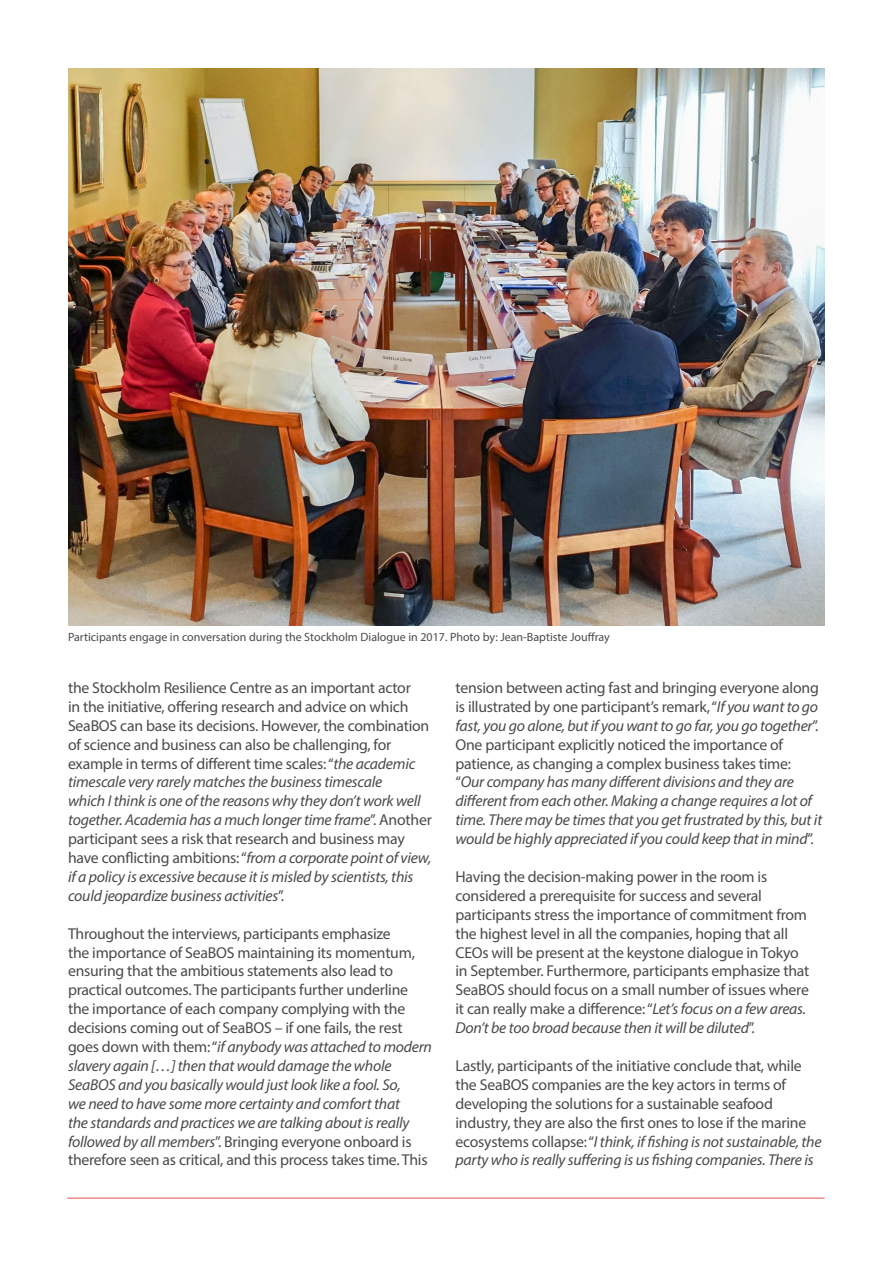
<style>
.page{position:relative;width:893px;height:1263px;background:#fff}
.page>*{position:absolute;margin:0;border:0;box-sizing:border-box;transform-origin:0 0}
.t1{font:15.75px/18.9px "Myriad Pro";letter-spacing:-.015em;color:#4a4a49}
.t2{font:italic 15.75px/18.9px "Myriad Pro";letter-spacing:-.015em;color:#4a4a49}
.t3{font:12px "Myriad Pro";color:#4a4a49}
.s1{font-style:italic}
.s2{font-style:normal}
</style>
<div class="page">
<hr style="left:67px;top:1198px;width:758px;height:1px;background:#e6524a">
<img style="left:68px;top:68px;width:757px;height:558px">
<p class="t3" style="left:68px;top:629px;width:543px">Participants engage in conversation during the Stockholm Dialogue in 2017. Photo by: Jean-Baptiste Jouffray</p>
<p class="t1" style="left:68px;top:678px;width:365px">the Stockholm Resilience Centre as an important actor<br>in the initiative, offering research and advice on which SeaBOS can base its decisions. However, the combination of science and business can also be challenging, for example in terms of different time scales: “<span class="s1">the academic timescale very rarely matches the business timescale<br>which I think is one of the reasons why they don’t work well together. Academia has a much longer time frame</span>”. Another participant sees a risk that research and business may have conflicting ambitions: “<span class="s1">from a corporate point of view, if a policy is excessive because it is misled by scientists, this could jeopardize business activities</span>”.</p>
<p class="t1" style="left:68px;top:924px;width:365px">Throughout the interviews, participants emphasize<br>the importance of SeaBOS maintaining its momentum, ensuring that the ambitious statements also lead to practical outcomes. The participants further underline the importance of each company complying with the decisions coming out of SeaBOS – if one fails, the rest goes down with them: “<span class="s1">if anybody was attached to modern slavery again […] then that would damage the whole SeaBOS and you basically would just look like a fool. So,<br>we need to have some more certainty and comfort that<br>the standards and practices we are talking about is really followed by all members</span>”. Bringing everyone onboard is therefore seen as critical, and this process takes time. This</p>
<p class="t2" style="left:455px;top:678px;width:368px"><span class="s2">tension between acting fast and bringing everyone along is illustrated by one participant’s remark, “</span>If you want to go fast, you go alone, but if you want to go far, you go together<span class="s2">”.<br>One participant explicitly noticed the importance of patience, as changing a complex business takes time: “</span>Our company has many different divisions and they are different from each other. Making a change requires a lot of time. There may be times that you get frustrated by this, but it would be highly appreciated if you could keep that in mind<span class="s2">”.</span></p>
<p class="t1" style="left:455px;top:867px;width:355px">Having the decision-making power in the room is considered a prerequisite for success and several participants stress the importance of commitment from the highest level in all the companies, hoping that all CEOs will be present at the keystone dialogue in Tokyo in September. Furthermore, participants emphasize that SeaBOS should focus on a small number of issues where it can really make a difference: “<span class="s1">Let’s focus on a few areas.<br>Don’t be too broad because then it will be diluted</span>”.</p>
<p class="t1" style="left:455px;top:1056px;width:368px">Lastly, participants of the initiative conclude that, while the SeaBOS companies are the key actors in terms of developing the solutions for a sustainable seafood industry, they are also the first ones to lose if the marine ecosystems collapse: “<span class="s1">I think, if fishing is not sustainable, the party who is really suffering is us fishing companies. There is</span></p>
</div>
